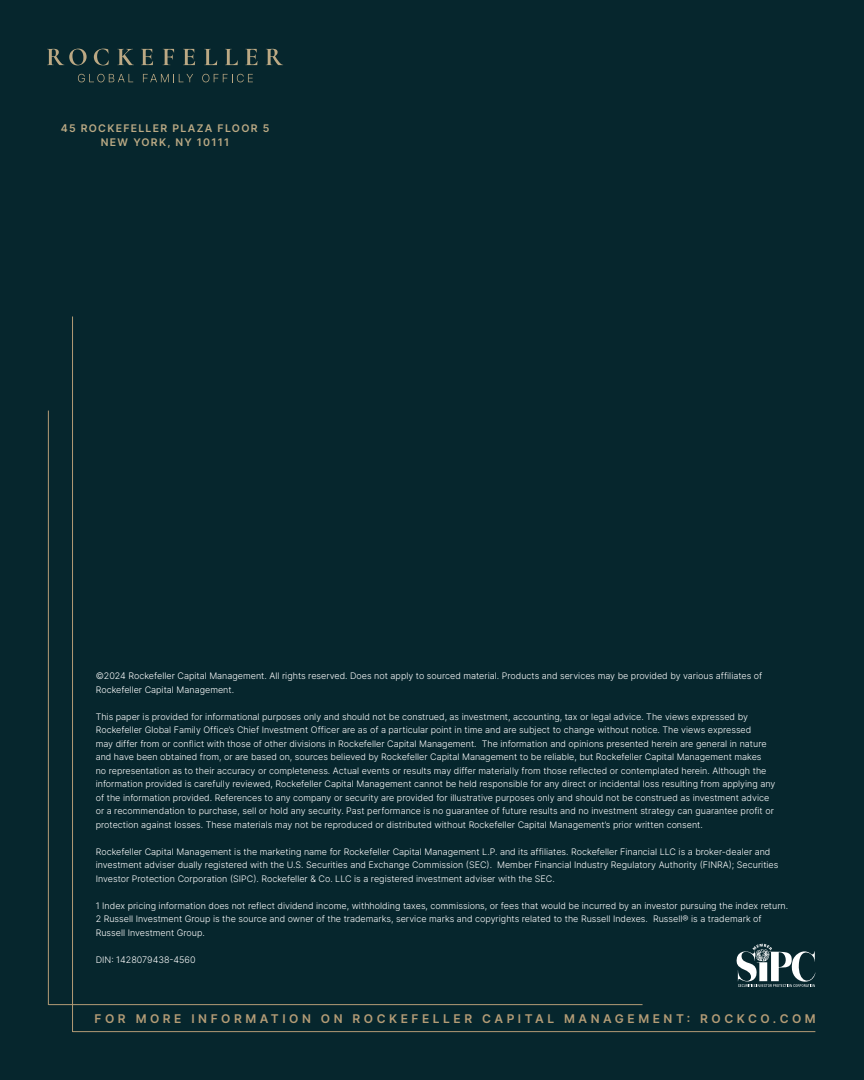
<style>
.page{position:relative;width:864px;height:1080px;background:#06262d}
.page>*{position:absolute;margin:0;border:0;box-sizing:border-box;transform-origin:0 0}
.t1{font:600 12px "Inter";letter-spacing:.295em;color:#b49c76}
.t2{font:600 10.5px/14.4px "Inter";letter-spacing:.12em;color:#baa984;text-align:center}
.t3{font:300 9px/13.5px "Inter";color:#fff}
</style>
<div class="page">
<svg style="left:47px;top:49px;width:40px;height:16px"></svg>
<svg style="left:94px;top:49px;width:15px;height:16px"></svg>
<svg style="left:117px;top:49px;width:17px;height:16px"></svg>
<svg style="left:141px;top:49px;width:12px;height:16px"></svg>
<svg style="left:163px;top:49px;width:11px;height:16px"></svg>
<svg style="left:183px;top:49px;width:12px;height:16px"></svg>
<svg style="left:204px;top:49px;width:13px;height:16px"></svg>
<svg style="left:225px;top:49px;width:13px;height:16px"></svg>
<svg style="left:245px;top:49px;width:13px;height:16px"></svg>
<svg style="left:266px;top:49px;width:17px;height:16px"></svg>
<svg style="left:78px;top:74px;width:55px;height:8px"></svg>
<svg style="left:143px;top:74px;width:50px;height:8px"></svg>
<svg style="left:202px;top:74px;width:51px;height:8px"></svg>
<hr style="left:49px;top:1004px;width:594px;height:1px;background:#b49c76">
<hr style="left:72px;top:316px;width:1px;height:716px;background:#b49c76">
<hr style="left:73px;top:1031px;width:742px;height:1px;background:#b49c76">
<hr style="left:48px;top:411px;width:1px;height:594px;background:#b49c76">
<svg style="left:736px;top:944px;width:79px;height:43px"></svg>
<p class="t2" style="left:61px;top:120px;width:210px">45 ROCKEFELLER PLAZA FLOOR 5<br>NEW YORK, NY 10111</p>
<p class="t3" style="left:96px;top:669px;width:668px">©2024 Rockefeller Capital Management. All rights reserved. Does not apply to sourced material. Products and services may be provided by various affiliates of<br>Rockefeller Capital Management.</p>
<p class="t3" style="left:96px;top:709px;width:681px">This paper is provided for informational purposes only and should not be construed, as investment, accounting, tax or legal advice. The views expressed by Rockefeller Global Family Office’s Chief Investment Officer are as of a particular point in time and are subject to change without notice. The views expressed<br>may differ from or conflict with those of other divisions in Rockefeller Capital Management. The information and opinions presented herein are general in nature and have been obtained from, or are based on, sources believed by Rockefeller Capital Management to be reliable, but Rockefeller Capital Management makes<br>no representation as to their accuracy or completeness. Actual events or results may differ materially from those reflected or contemplated herein. Although the information provided is carefully reviewed, Rockefeller Capital Management cannot be held responsible for any direct or incidental loss resulting from applying any of the information provided. References to any company or security are provided for illustrative purposes only and should not be construed as investment advice or a recommendation to purchase, sell or hold any security. Past performance is no guarantee of future results and no investment strategy can guarantee profit or protection against losses. These materials may not be reproduced or distributed without Rockefeller Capital Management’s prior written consent.</p>
<p class="t3" style="left:96px;top:844px;width:684px">Rockefeller Capital Management is the marketing name for Rockefeller Capital Management L.P. and its affiliates. Rockefeller Financial LLC is a broker-dealer and investment adviser dually registered with the U.S. Securities and Exchange Commission (SEC). Member Financial Industry Regulatory Authority (FINRA); Securities<br>Investor Protection Corporation (SIPC). Rockefeller &amp; Co. LLC is a registered investment adviser with the SEC.</p>
<p class="t3" style="left:96px;top:898px;width:694px">1 Index pricing information does not reflect dividend income, withholding taxes, commissions, or fees that would be incurred by an investor pursuing the index return.<br>2 Russell Investment Group is the source and owner of the trademarks, service marks and copyrights related to the Russell Indexes. Russell® is a trademark of<br>Russell Investment Group.</p>
<p class="t3" style="left:96px;top:952px;width:101px">DIN: 1428079438-4560</p>
<h1 class="t1" style="left:95px;top:1010px;width:723px">FOR MORE INFORMATION ON ROCKEFELLER CAPITAL MANAGEMENT: ROCKCO.COM</h1>
</div>
